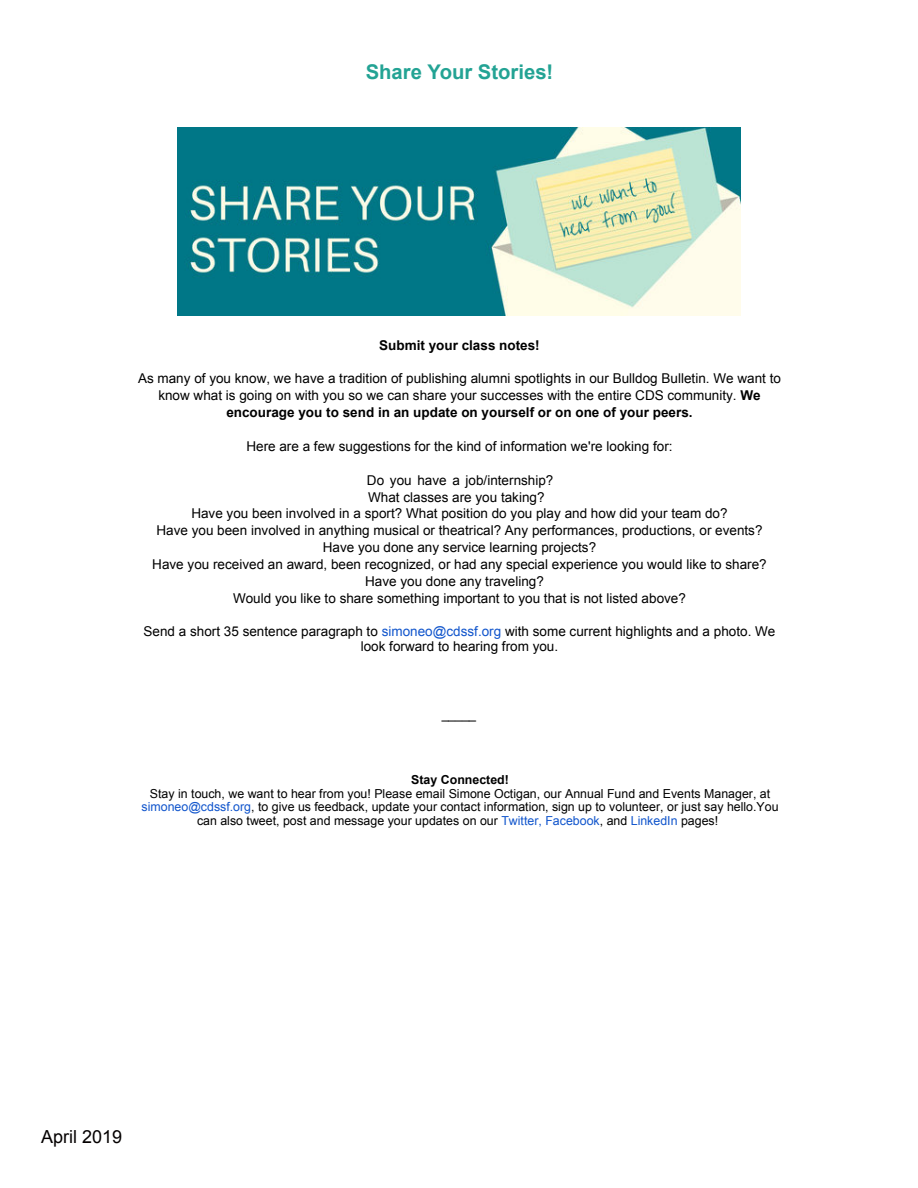
<style>
.page{position:relative;width:918px;height:1188px;background:#fff}
.page>*{position:absolute;margin:0;border:0;box-sizing:border-box;transform-origin:0 0}
.t1{font:700 20.25px "Arial";color:#23a394}
.t2{font:18px "Arial";color:#040000}
.t3{font:13.5px/17px "Arial";color:#000;text-align:center}
.t4{font:700 13.5px "Arial";color:#000}
.t5{font:12.45px/13.5px "Arial";color:#000;text-align:center}
.t6{font:700 12.45px "Arial";color:#000}
.s1{font-weight:700}
.s2{color:#15c}
</style>
<div class="page">
<img style="left:177px;top:128px;width:564px;height:188px">
<h1 class="t1" style="left:366px;top:64px;width:189px">Share Your Stories!</h1>
<p class="t4" style="left:379px;top:340px;width:162px">Submit your class notes!</p>
<p class="t3" style="left:138px;top:371px;width:644px">As many of you know, we have a tradition of publishing alumni spotlights in our Bulldog Bulletin. We want to know what is going on with you so we can share your successes with the entire CDS community. <span class="s1">We encourage you to send in an update on yourself or on one of your peers.</span></p>
<p class="t3" style="left:246px;top:439px;width:428px">Here are a few suggestions for the kind of information we're looking for:</p>
<p class="t3" style="left:367px;top:473px;width:188px">Do you have a job/internship?</p>
<p class="t3" style="left:368px;top:490px;width:178px">What classes are you taking?</p>
<p class="t3" style="left:191px;top:507px;width:538px">Have you been involved in a sport? What position do you play and how did your team do?</p>
<p class="t3" style="left:156px;top:523px;width:608px">Have you been involved in anything musical or theatrical? Any performances, productions, or events?</p>
<p class="t3" style="left:323px;top:540px;width:275px">Have you done any service learning projects?</p>
<p class="t3" style="left:152px;top:557px;width:616px">Have you received an award, been recognized, or had any special experience you would like to share?</p>
<p class="t3" style="left:365px;top:574px;width:180px">Have you done any traveling?</p>
<p class="t3" style="left:233px;top:591px;width:454px">Would you like to share something important to you that is not listed above?</p>
<p class="t3" style="left:144px;top:624px;width:633px;line-height:15.8px">Send a short 35 sentence paragraph to <span class="s2">simoneo@cdssf.org</span> with some current highlights and a photo. We look forward to hearing from you.</p>
<p class="t5" style="left:442px;top:709px;width:36px">_____</p>
<p class="t6" style="left:411px;top:775px;width:99px">Stay Connected!</p>
<p class="t5" style="left:142px;top:788px;width:639px">Stay in touch, we want to hear from you! Please email Simone Octigan, our Annual Fund and Events Manager, at <span class="s2">simoneo@cdssf.org</span>, to give us feedback, update your contact information, sign up to volunteer, or just say hello.You can also tweet, post and message your updates on our <span class="s2">Twitter, Facebook</span>, and <span class="s2">LinkedIn</span> pages!</p>
<h2 class="t2" style="left:41px;top:1129px;width:83px">April 2019</h2>
</div>
